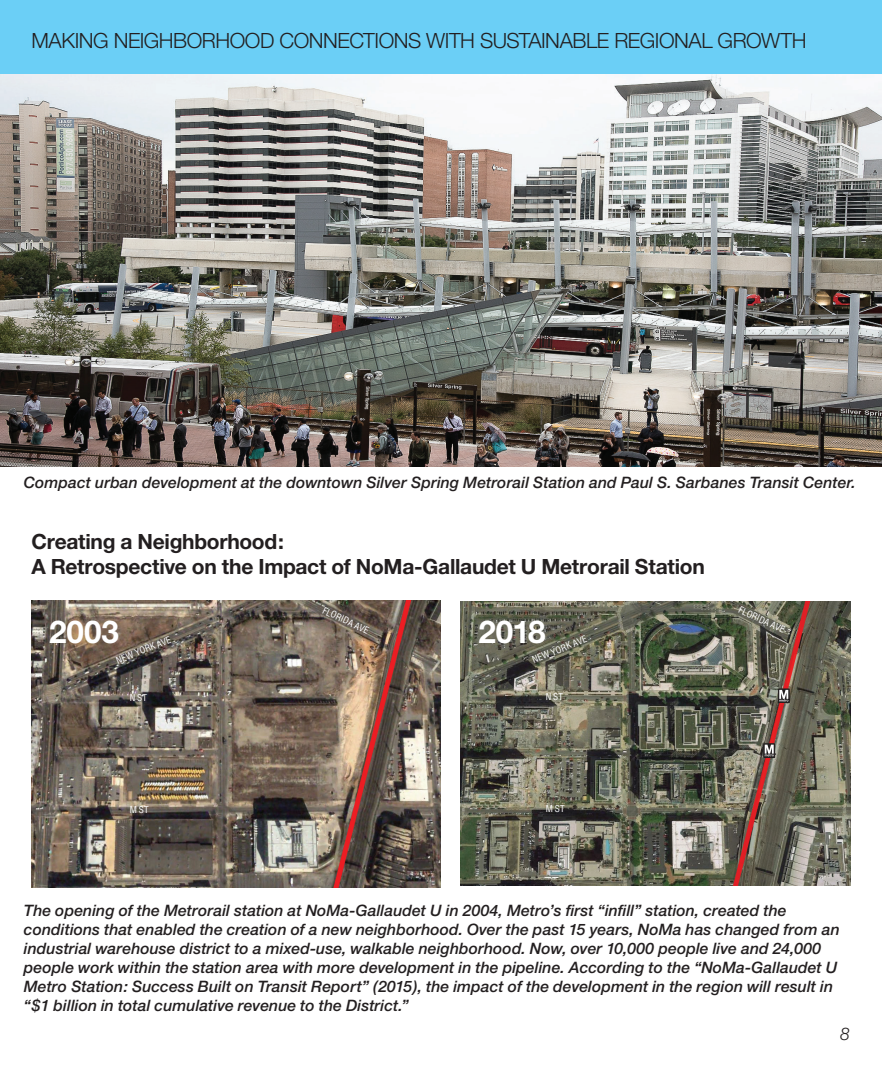
<style>
.page{position:relative;width:882px;height:1071px;background:#fff}
.page>*{position:absolute;margin:0;border:0;box-sizing:border-box;transform-origin:0 0}
.t1{font:700 31.5px "Helvetica Neue";color:#fff}
.t2{font:700 21px/25.2px "Helvetica Neue";letter-spacing:-.015em;color:#231f20}
.t3{font:300 21px "Helvetica Neue";letter-spacing:-.02em;color:#231f20}
.t4{font:italic 300 17.5px "Helvetica Neue";color:#231f20}
.t5{font:italic 500 15.75px/18.9px "Helvetica Neue";letter-spacing:.005em;color:#231f20}
.t6{font:condensed 9.1px "Helvetica Condensed";letter-spacing:.015em;color:#fff}
</style>
<div class="page">
<img style="left:0;top:73px;width:882px;height:393px">
<img style="left:32px;top:600px;width:409px;height:287px">
<img style="left:461px;top:601px;width:389px;height:285px">
<div style="left:764px;top:744px;width:11px;height:14px;border:1px solid #231f20"></div>
<svg style="left:765px;top:745px;width:11px;height:11px"></svg>
<div style="left:778px;top:689px;width:11px;height:14px;border:1px solid #231f20"></div>
<svg style="left:779px;top:690px;width:11px;height:12px"></svg>
<div style="left:0;top:0;width:882px;height:73px;background:#6bcff6"></div>
<h2 class="t3" style="left:32px;top:28px;width:777px">MAKING NEIGHBORHOOD CONNECTIONS WITH SUSTAINABLE REGIONAL GROWTH</h2>
<p class="t5" style="left:24px;top:472px;width:834px">Compact urban development at the downtown Silver Spring Metrorail Station and Paul S. Sarbanes Transit Center.</p>
<h2 class="t2" style="left:32px;top:528px;width:675px">Creating a Neighborhood:<br>A Retrospective on the Impact of NoMa-Gallaudet U Metrorail Station</h2>
<p class="t6" style="left:326px;top:605px;width:51px;rotate:25deg">FLORIDA AVE</p>
<p class="t6" style="left:742px;top:604px;width:51px;rotate:25deg">FLORIDA AVE</p>
<h1 class="t1" style="left:49px;top:612px;width:72px">2003</h1>
<h1 class="t1" style="left:478px;top:612px;width:69px">2018</h1>
<p class="t6" style="left:114px;top:656px;width:60px;rotate:-22deg">NEW YORK AVE</p>
<p class="t6" style="left:530px;top:655px;width:60px;rotate:-22deg">NEW YORK AVE</p>
<p class="t6" style="left:130px;top:692px;width:19px">N ST</p>
<p class="t6" style="left:546px;top:691px;width:19px">N ST</p>
<p class="t6" style="left:130px;top:804px;width:20px">M ST</p>
<p class="t6" style="left:546px;top:803px;width:20px">M ST</p>
<p class="t5" style="left:24px;top:901px;width:817px">The opening of the Metrorail station at NoMa-Gallaudet U in 2004, Metro’s first “infill” station, created the conditions that enabled the creation of a new neighborhood. Over the past 15 years, NoMa has changed from an industrial warehouse district to a mixed-use, walkable neighborhood. Now, over 10,000 people live and 24,000 people work within the station area with more development in the pipeline. According to the “NoMa-Gallaudet U Metro Station: Success Built on Transit Report” (2015), the impact of the development in the region will result in “$1 billion in total cumulative revenue to the District.”</p>
<p class="t4" style="left:840px;top:1023px;width:11px">8</p>
</div>
